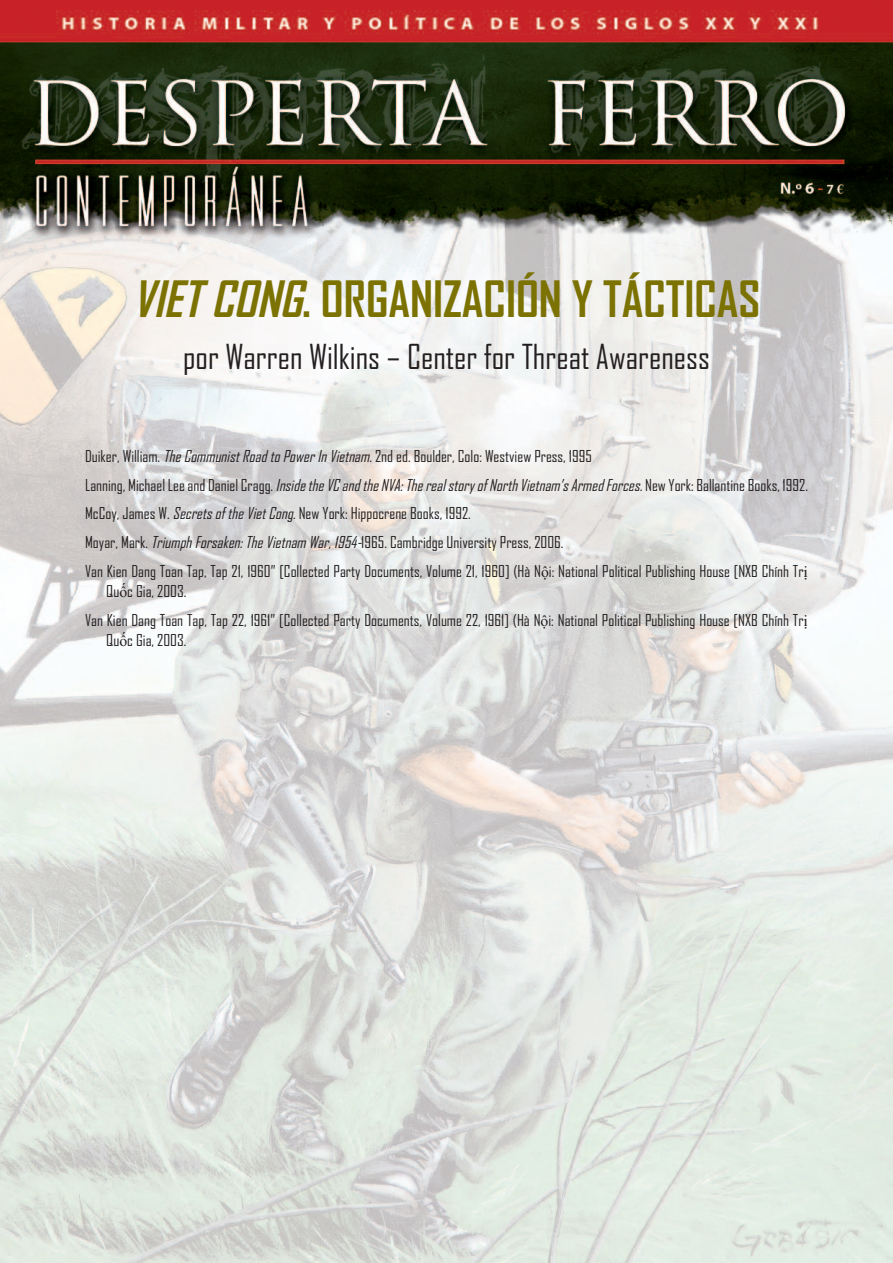
<style>
.page{position:relative;width:893px;height:1263px;background:#fff}
.page>*{position:absolute;margin:0;border:0;box-sizing:border-box;transform-origin:0 0}
.t1{font:700 48px "Agency FB";color:#7b7202}
.t2{font:33px "Agency FB";color:#231f20}
.t3{font:15.75px/28.8px "Agency FB";color:#231f20}
.s1{font-style:italic}
.s2{font-family:"Times New Roman"}
</style>
<div class="page">
<img style="left:0;top:0;width:893px;height:1263px">
<h1 class="t1" style="left:132px;top:273px;width:630px"><span class="s1">VIETCONG</span>. ORGANIZACIÓN Y TÁCTICAS</h1>
<h2 class="t2" style="left:183px;top:339px;width:528px">por Warren Wilkins – Center for Threat Awareness</h2>
<p class="t3" style="left:85px;top:442px;width:724px">Duiker, William. <span class="s1">TheCommunistRoadtoPowerInVietnam</span>. 2nd ed. Boulder, Colo: Westview Press, 1995<br>Lanning, Michael Lee and Daniel Cragg. <span class="s1">InsidetheVCandtheNVA:TherealstoryofNorthVietnam’sArmedForces.</span>New York: Ballantine Books, 1992.<br>McCoy, James W. <span class="s1">SecretsoftheVietCong</span>. New York: Hippocrene Books, 1992.<br>Moyar, Mark. <span class="s1">TriumphForsaken:TheVietnamWar,1954-</span>1965. Cambridge University Press, 2006.<br>Van Kien Dang Toan Tap, Tap 21, 1960” [Collected Party Documents, Volume 21, 1960] (Hà N<span class="s2">ộ</span>i: National Political Publishing House [NXB Chính Tr<span class="s2">ị</span></p>
<p class="t3" style="left:85px;top:577px;width:724px;text-indent:21px">Qu<span class="s2">ố</span>c Gia, 2003.<br>Van Kien Dang Toan Tap, Tap 22, 1961” [Collected Party Documents, Volume 22, 1961] (Hà N<span class="s2">ộ</span>i: National Political Publishing House [NXB Chính Tr<span class="s2">ị</span></p>
<p class="t3" style="left:106px;top:626px;width:82px">Qu<span class="s2">ố</span>c Gia, 2003.</p>
</div>
